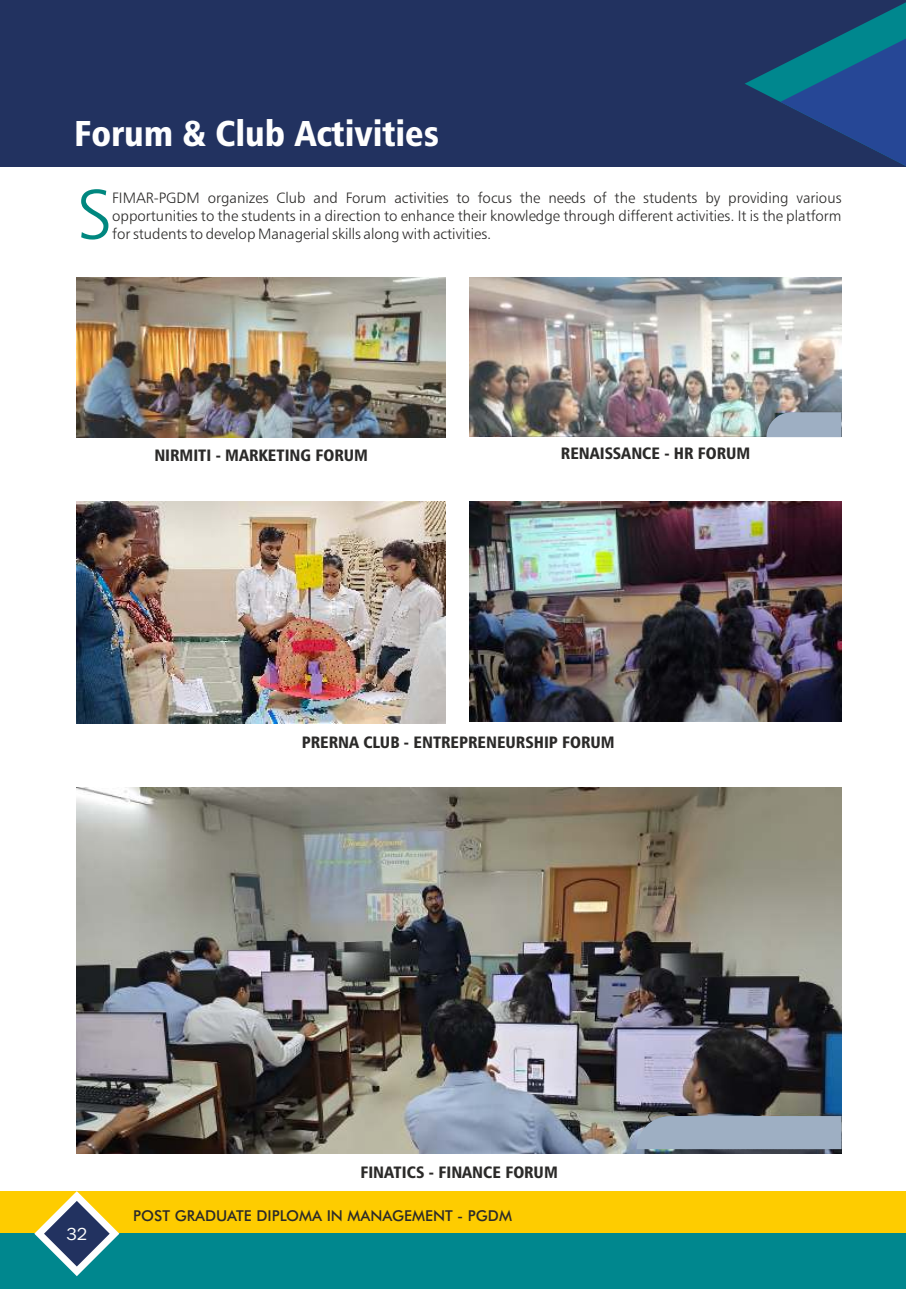
<style>
.page{position:relative;width:906px;height:1289px;background:#fff}
.page>*{position:absolute;margin:0;border:0;box-sizing:border-box;transform-origin:0 0}
.t1{font:71.55px "Humanist 777 BT Light B";color:#00877f}
.t2{font:36px "Humanist 777 BT Black Condensed B";color:#fefefe}
.t3{font:18px "Franklin Gothic";color:#fefefe}
.t4{font:16.5px "Humanist 777 BT Black Condensed B";color:#2b2a29}
.t5{font:15px/18px "Humanist 777 BT Light B";color:#2b2a29;text-align:justify}
.t6{font:500 15px "Futura BT";color:#2b2a29}
</style>
<div class="page">
<div style="left:0;top:0;width:906px;height:166px;background:#223260"></div>
<img style="left:77px;top:277px;width:369px;height:160px">
<img style="left:470px;top:277px;width:371px;height:159px">
<img style="left:77px;top:788px;width:764px;height:365px">
<img style="left:77px;top:501px;width:369px;height:222px">
<img style="left:470px;top:501px;width:371px;height:220px">
<div style="left:636px;top:1115px;width:205px;height:34px;background:#9eafc3"></div>
<svg style="left:766px;top:412px;width:75px;height:25px;background:#98a8bb"></svg>
<svg style="left:745px;top:2px;width:161px;height:164px"></svg>
<div style="left:0;top:1191px;width:906px;height:97px;background:#fecc00"></div>
<div style="left:0;top:1233px;width:906px;height:55px;background:#00878e"></div>
<svg style="left:34px;top:1191px;width:85px;height:85px"></svg>
<h2 class="t2" style="left:74px;top:119px;width:366px">Forum &amp; Club Activities</h2>
<h1 class="t1" style="left:77px;top:185px;width:37px">S</h1>
<p class="t5" style="left:112px;top:190px;width:731px">FIMAR-PGDM organizes Club and Forum activities to focus the needs of the students by providing various opportunities to the students in a direction to enhance their knowledge through different activities. It is the platform for students to develop Managerial skills along with activities.</p>
<p class="t4" style="left:154px;top:448px;width:215px">NIRMITI - MARKETING FORUM</p>
<p class="t4" style="left:561px;top:446px;width:191px">RENAISSANCE - HR FORUM</p>
<p class="t4" style="left:302px;top:735px;width:314px">PRERNA CLUB - ENTREPRENEURSHIP FORUM</p>
<p class="t4" style="left:360px;top:1165px;width:199px">FINATICS - FINANCE FORUM</p>
<p class="t3" style="left:66px;top:1226px;width:23px">32</p>
<p class="t6" style="left:133px;top:1209px;width:380px">POST GRADUATE DIPLOMA IN MANAGEMENT - PGDM</p>
</div>
